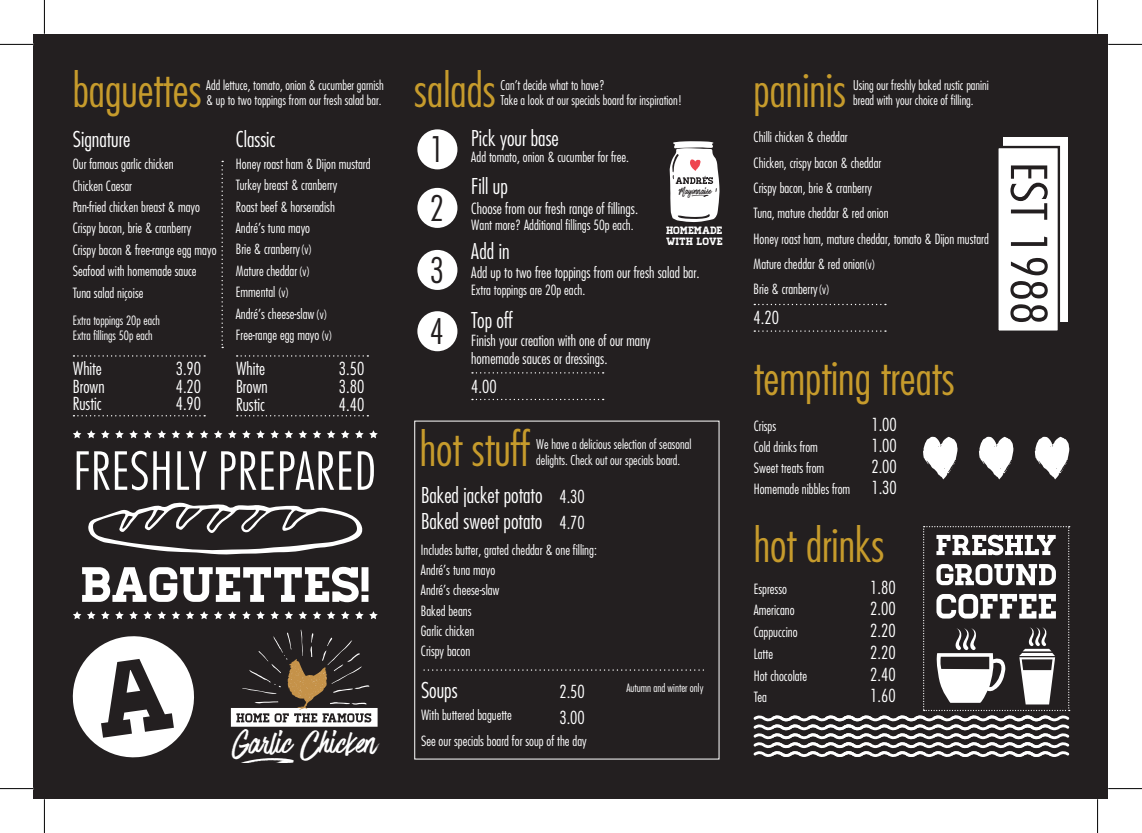
<style>
.page{position:relative;width:1142px;height:833px;background:#fff}
.page>*{position:absolute;margin:0;border:0;box-sizing:border-box;transform-origin:0 0}
.t1{font:49.62px "Have Heart Swash";color:#fff}
.t2{font:300 condensed 48.12px "Futura";color:#231f20;scale:1.16 1}
.t3{font:300 condensed 46.25px "Futura";color:#c69b2c}
.t4{font:37.25px "Have Heart One";color:#fff}
.t5{font:300 condensed 34.38px/58.5px "Futura";color:#231f20}
.t6{font:300 condensed 21.25px/26.4px "Futura";color:#fff}
.t7{font:300 condensed 17.5px "Futura";color:#fff}
.t8{font:300 condensed 15px/18px "Futura";color:#fff}
.t9{font:300 condensed 13.75px/21.4px "Futura";color:#fff}
.t10{font:300 condensed 13.12px/15.8px "Futura";color:#fff}
.t11{font:300 condensed 12.5px/15px "Futura";color:#fff}
.t12{font:300 condensed 11.25px "Futura";color:#fff}
.t13{font:10.88px "Have Heart One";color:#231f20}
.t14{font:10.62px/11.6px "Homestead";color:#fff}
.s1{font-size:12.5px}
.s2{font-size:17.5px}
</style>
<div class="page">
<div style="left:34px;top:34px;width:1073px;height:764px;background:#231f20"></div>
<svg style="left:423px;top:669px;width:280px;height:2px"></svg>
<svg style="left:472px;top:372px;width:131px;height:1px"></svg>
<svg style="left:472px;top:399px;width:131px;height:1px"></svg>
<div style="left:417px;top:129px;width:40px;height:40px;background:#fff;border-radius:50%"></div>
<div style="left:417px;top:188px;width:40px;height:40px;background:#fff;border-radius:50%"></div>
<div style="left:417px;top:250px;width:40px;height:40px;background:#fff;border-radius:50%"></div>
<div style="left:417px;top:311px;width:40px;height:40px;background:#fff;border-radius:50%"></div>
<svg style="left:221px;top:161px;width:2px;height:187px"></svg>
<svg style="left:73px;top:355px;width:132px;height:2px"></svg>
<svg style="left:73px;top:415px;width:132px;height:1px"></svg>
<svg style="left:88px;top:502px;width:275px;height:53px"></svg>
<svg style="left:214px;top:430px;width:8px;height:8px"></svg>
<svg style="left:200px;top:430px;width:8px;height:8px"></svg>
<svg style="left:186px;top:430px;width:8px;height:8px"></svg>
<svg style="left:327px;top:430px;width:8px;height:8px"></svg>
<svg style="left:369px;top:430px;width:8px;height:8px"></svg>
<svg style="left:355px;top:430px;width:8px;height:8px"></svg>
<svg style="left:341px;top:430px;width:8px;height:8px"></svg>
<svg style="left:242px;top:430px;width:79px;height:8px"></svg>
<svg style="left:228px;top:430px;width:8px;height:8px"></svg>
<svg style="left:101px;top:430px;width:79px;height:8px"></svg>
<svg style="left:87px;top:430px;width:8px;height:8px"></svg>
<svg style="left:73px;top:430px;width:8px;height:8px"></svg>
<svg style="left:214px;top:611px;width:8px;height:8px"></svg>
<svg style="left:200px;top:611px;width:8px;height:8px"></svg>
<svg style="left:186px;top:611px;width:8px;height:8px"></svg>
<svg style="left:327px;top:611px;width:8px;height:8px"></svg>
<svg style="left:369px;top:611px;width:8px;height:8px"></svg>
<svg style="left:355px;top:611px;width:8px;height:8px"></svg>
<svg style="left:341px;top:611px;width:8px;height:8px"></svg>
<svg style="left:242px;top:611px;width:79px;height:8px"></svg>
<svg style="left:228px;top:611px;width:8px;height:8px"></svg>
<svg style="left:101px;top:611px;width:79px;height:8px"></svg>
<svg style="left:87px;top:611px;width:8px;height:8px"></svg>
<svg style="left:73px;top:611px;width:8px;height:8px"></svg>
<svg style="left:77px;top:451px;width:297px;height:39px"></svg>
<svg style="left:82px;top:567px;width:286px;height:35px"></svg>
<svg style="left:237px;top:355px;width:131px;height:2px"></svg>
<svg style="left:237px;top:415px;width:131px;height:1px"></svg>
<svg style="left:231px;top:629px;width:146px;height:98px"></svg>
<svg style="left:72px;top:636px;width:122px;height:122px"></svg>
<svg style="left:754px;top:304px;width:131px;height:1px"></svg>
<svg style="left:754px;top:330px;width:131px;height:2px"></svg>
<svg style="left:1003px;top:137px;width:64px;height:184px;background:#e9e8e9"></svg>
<div style="left:997px;top:147px;width:61px;height:185px;background:#fff"></div>
<div style="left:995px;top:146px;width:64px;height:187px;border:2px solid #231f20"></div>
<svg style="left:923px;top:436px;width:34px;height:43px"></svg>
<svg style="left:979px;top:436px;width:34px;height:43px"></svg>
<svg style="left:1034px;top:436px;width:35px;height:43px"></svg>
<svg style="left:753px;top:526px;width:316px;height:231px"></svg>
<hr style="left:0;top:44px;width:34px;height:1px;background:#000">
<hr style="left:1107px;top:44px;width:34px;height:1px;background:#000">
<hr style="left:0;top:788px;width:34px;height:1px;background:#000">
<hr style="left:1107px;top:788px;width:34px;height:1px;background:#000">
<hr style="left:44px;top:0;width:1px;height:34px;background:#000">
<hr style="left:44px;top:799px;width:1px;height:34px;background:#000">
<hr style="left:1097px;top:0;width:1px;height:34px;background:#000">
<hr style="left:1097px;top:799px;width:1px;height:34px;background:#000">
<svg style="left:669px;top:141px;width:50px;height:81px;background:#d7d2d3"></svg>
<h3 class="t3" style="left:73px;top:63px;width:130px">baguettes</h3>
<h3 class="t6" style="left:73px;top:125px;width:59px">Signature</h3>
<p class="t9" style="left:73px;top:153px;width:145px">Our famous garlic chicken<br>Chicken Caesar<br>Pan-fried chicken breast &amp; mayo<br>Crispy bacon, brie &amp; cranberry<br>Crispy bacon &amp; free-range egg mayo<br>Seafood with homemade sauce<br>Tuna salad niçoise</p>
<p class="t10" style="left:206px;top:77px;width:179px">Add lettuce, tomato, onion &amp; cucumber garnish &amp; up to two toppings from our fresh salad bar.</p>
<h3 class="t6" style="left:236px;top:125px;width:41px">Classic</h3>
<p class="t9" style="left:236px;top:153px;width:136px">Honey roast ham &amp; Dijon mustard<br>Turkey breast &amp; cranberry<br>Roast beef &amp; horseradish<br>André’s tuna mayo<br>Brie &amp; cranberry <span class="s1">(v)<br></span>Mature cheddar <span class="s1">(v)<br></span>Emmental <span class="s1">(v)<br></span>André’s cheese-slaw <span class="s1">(v)<br></span>Free-range egg mayo <span class="s1">(v)</span></p>
<p class="t11" style="left:73px;top:313px;width:89px">Extra toppings 20p each<br>Extra fillings 50p each</p>
<p class="t7" style="left:73px;top:358px;width:31px">White</p>
<p class="t7" style="left:176px;top:358px;width:27px">3.90</p>
<p class="t7" style="left:73px;top:376px;width:33px">Brown</p>
<p class="t7" style="left:176px;top:376px;width:27px">4.20</p>
<p class="t7" style="left:73px;top:393px;width:30px">Rustic</p>
<p class="t7" style="left:176px;top:393px;width:27px">4.90</p>
<p class="t7" style="left:236px;top:358px;width:31px">White</p>
<p class="t7" style="left:339px;top:358px;width:27px">3.50</p>
<p class="t7" style="left:236px;top:376px;width:33px">Brown</p>
<p class="t7" style="left:339px;top:376px;width:27px">3.80</p>
<p class="t7" style="left:236px;top:394px;width:30px">Rustic</p>
<p class="t7" style="left:339px;top:394px;width:27px">4.40</p>
<h3 class="t4" style="left:232px;top:722px;width:144px">Garlic Chicken</h3>
<h1 class="t1" style="left:239px;top:730px;width:58px">B</h1>
<h3 class="t3" style="left:414px;top:63px;width:83px">salads</h3>
<p class="t10" style="left:500px;top:77px;width:183px">Can’t decide what to have?<br>Take a look at our specials board for inspiration!</p>
<h3 class="t5" style="left:430px;top:120px;width:16px">1<br>2</h3>
<h3 class="t5" style="left:430px;top:239px;width:16px;line-height:61.2px">3<br>4</h3>
<h3 class="t6" style="left:471px;top:125px;width:89px">Pick your base</h3>
<p class="t9" style="left:471px;top:146px;width:159px">Add tomato, onion &amp; cucumber for free.</p>
<h3 class="t6" style="left:471px;top:173px;width:38px">Fill up</h3>
<p class="t8" style="left:471px;top:199px;width:168px">Choose from our fresh range of fillings.</p>
<p class="t9" style="left:471px;top:214px;width:164px">Want more? Additional fillings 50p each.</p>
<p class="t13" style="left:678px;top:185px;width:34px">Mayonnaise</p>
<p class="t14" style="left:666px;top:225px;width:58px">HOMEMADE<br>WITH LOVE</p>
<h3 class="t6" style="left:471px;top:238px;width:40px">Add in</h3>
<p class="t8" style="left:471px;top:264px;width:230px">Add up to two free toppings from our fresh salad bar.</p>
<p class="t9" style="left:471px;top:279px;width:115px">Extra toppings are 20p each.</p>
<h3 class="t6" style="left:471px;top:306px;width:43px">Top off</h3>
<p class="t8" style="left:471px;top:331px;width:181px">Finish your creation with one of our many homemade sauces or dressings.</p>
<p class="t7" style="left:471px;top:376px;width:27px">4.00</p>
<h3 class="t3" style="left:419px;top:422px;width:112px">hot stuff</h3>
<p class="t10" style="left:536px;top:436px;width:157px">We have a delicious selection of seasonal delights. Check out our specials board.</p>
<h3 class="t6" style="left:421px;top:482px;width:165px">Baked jacket potato <span class="s2">4.30<br></span>Baked sweet potato <span class="s2">4.70</span></h3>
<p class="t9" style="left:421px;top:540px;width:177px;line-height:20px">Includes butter, grated cheddar &amp; one filling:<br>André’s tuna mayo<br>André’s cheese-slaw<br>Baked beans<br>Garlic chicken<br>Crispy bacon</p>
<h3 class="t6" style="left:421px;top:677px;width:38px">Soups</h3>
<p class="t7" style="left:559px;top:682px;width:27px">2.50</p>
<p class="t9" style="left:421px;top:704px;width:92px">With buttered baguette</p>
<p class="t7" style="left:559px;top:707px;width:27px">3.00</p>
<p class="t9" style="left:421px;top:730px;width:167px">See our specials board for soup of the day</p>
<p class="t12" style="left:626px;top:681px;width:78px">Autumn and winter only</p>
<h3 class="t3" style="left:753px;top:63px;width:94px">paninis</h3>
<p class="t10" style="left:853px;top:77px;width:137px">Using our freshly baked rustic panini bread with your choice of filling.</p>
<p class="t9" style="left:753px;top:125px;width:237px;line-height:25.2px">Chilli chicken &amp; cheddar<br>Chicken, crispy bacon &amp; cheddar<br>Crispy bacon, brie &amp; cranberry<br>Tuna, mature cheddar &amp; red onion<br>Honey roast ham, mature cheddar, tomato &amp; Dijon mustard<br>Mature cheddar &amp; red onion<span class="s1">(v)<br></span>Brie &amp; cranberry <span class="s1">(v)</span></p>
<p class="t7" style="left:753px;top:307px;width:27px">4.20</p>
<h3 class="t3" style="left:753px;top:350px;width:202px">tempting treats</h3>
<p class="t9" style="left:753px;top:415px;width:24px">Crisps</p>
<p class="t7" style="left:871px;top:414px;width:27px">1.00</p>
<p class="t9" style="left:753px;top:436px;width:66px">Cold drinks from</p>
<p class="t7" style="left:871px;top:435px;width:27px">1.00</p>
<p class="t9" style="left:753px;top:457px;width:72px">Sweet treats from</p>
<p class="t7" style="left:871px;top:456px;width:27px">2.00</p>
<p class="t9" style="left:753px;top:478px;width:144px">Homemade nibbles from <span class="s2">1.30</span></p>
<h3 class="t3" style="left:753px;top:517px;width:132px">hot drinks</h3>
<p class="t9" style="left:753px;top:578px;width:35px">Espresso</p>
<p class="t7" style="left:869px;top:577px;width:27px">1.80</p>
<p class="t9" style="left:753px;top:599px;width:42px">Americano</p>
<p class="t7" style="left:869px;top:598px;width:27px">2.00</p>
<p class="t9" style="left:753px;top:621px;width:45px">Cappuccino</p>
<p class="t7" style="left:869px;top:620px;width:27px">2.20</p>
<p class="t9" style="left:753px;top:643px;width:21px">Latte</p>
<p class="t7" style="left:869px;top:642px;width:27px">2.20</p>
<p class="t9" style="left:753px;top:665px;width:55px">Hot chocolate</p>
<p class="t7" style="left:869px;top:664px;width:27px">2.40</p>
<p class="t9" style="left:753px;top:686px;width:15px">Tea</p>
<p class="t7" style="left:869px;top:685px;width:27px">1.60</p>
<h2 class="t2" style="left:1056px;top:162px;width:142px;rotate:90deg">EST 1988</h2>
</div>
